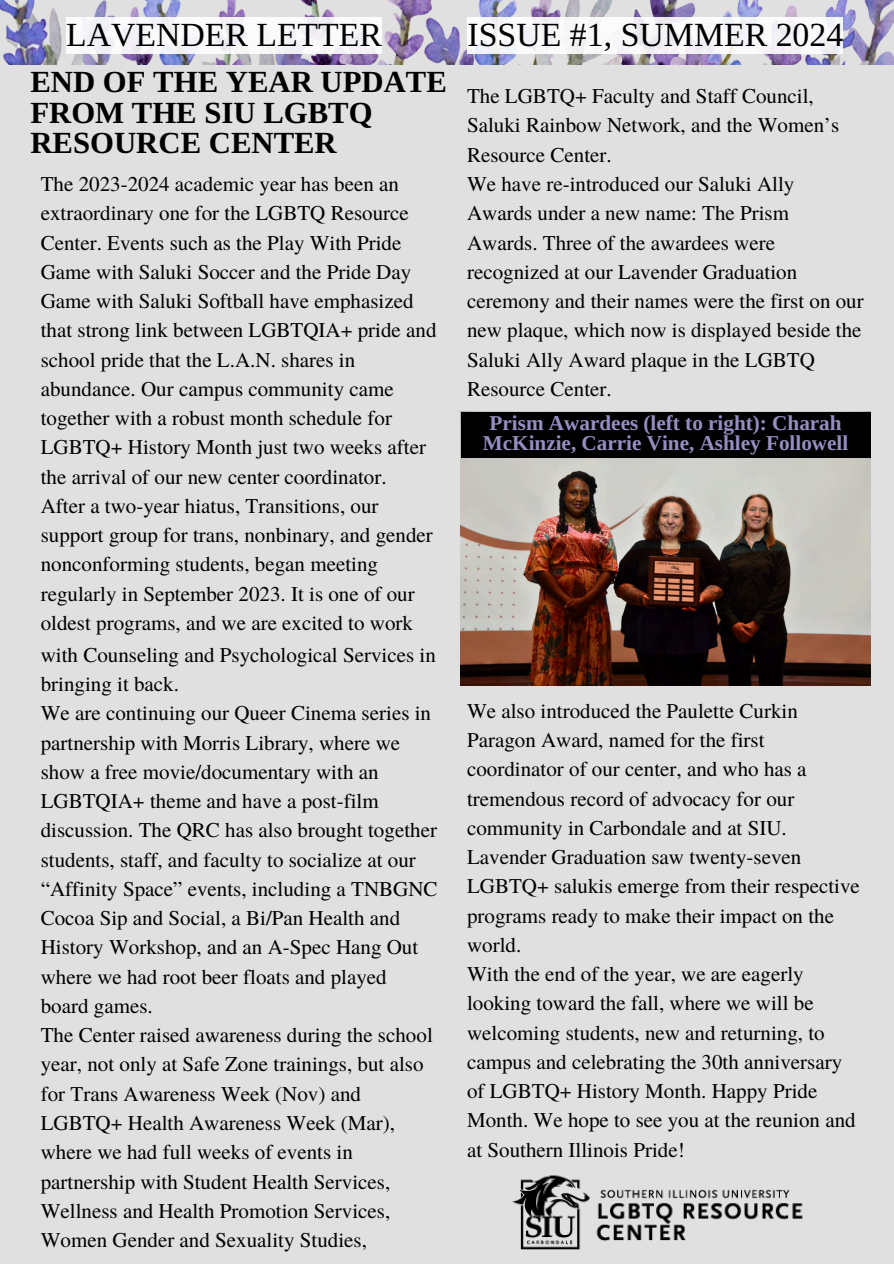
<style>
.page{position:relative;width:894px;height:1264px;background:#fff}
.page>*{position:absolute;margin:0;border:0;box-sizing:border-box;transform-origin:0 0}
.t1{font:33.75px "Libra Serif Modern";color:#000}
.t2{font:700 30.75px/30.3px "Libra Serif Modern";color:#000}
.t3{font:700 21.15px/20.2px "Libra Serif Modern";color:#988dc1;text-align:center}
.t4{font:21px/29.2px "Te X Gyre Termes";color:#000}
</style>
<div class="page">
<div style="left:0;top:0;width:893px;height:1263px;background:#e0e0e0"></div>
<img style="left:0;top:0;width:893px;height:64px">
<img style="left:460px;top:458px;width:410px;height:227px">
<img style="left:512px;top:1175px;width:291px;height:75px">
<div style="left:460px;top:412px;width:410px;height:46px;background:#000"></div>
<div style="left:66px;top:18px;width:316px;height:36px;background:#fff"></div>
<div style="left:467px;top:18px;width:376px;height:36px;background:#f8f7fa"></div>
<h1 class="t1" style="left:66px;top:17px;width:317px">LAVENDER LETTER</h1>
<p class="t1" style="left:467px;top:17px;width:377px">ISSUE #1, SUMMER 2024</p>
<p class="t2" style="left:30px;top:66px;width:418px">END OF THE YEAR UPDATE<br>FROM THE SIU LGBTQ<br>RESOURCE CENTER</p>
<p class="t4" style="left:41px;top:168px;width:397px">The 2023-2024 academic year has been an extraordinary one for the LGBTQ Resource Center. Events such as the Play With Pride Game with Saluki Soccer and the Pride Day Game with Saluki Softball have emphasized that strong link between LGBTQIA+ pride and school pride that the L.A.N. shares in abundance. Our campus community came together with a robust month schedule for LGBTQ+ History Month just two weeks after the arrival of our new center coordinator.</p>
<p class="t4" style="left:41px;top:490px;width:393px">After a two-year hiatus, Transitions, our support group for trans, nonbinary, and gender nonconforming students, began meeting regularly in September 2023. It is one of our oldest programs, and we are excited to work</p>
<p class="t4" style="left:41px;top:639px;width:396px">with Counseling and Psychological Services in bringing it back.</p>
<p class="t4" style="left:41px;top:697px;width:398px">We are continuing our Queer Cinema series in partnership with Morris Library, where we show a free movie/documentary with an LGBTQIA+ theme and have a post-film discussion. The QRC has also brought together students, staff, and faculty to socialize at our “Affinity Space” events, including a TNBGNC Cocoa Sip and Social, a Bi/Pan Health and History Workshop, and an A-Spec Hang Out where we had root beer floats and played board games.</p>
<p class="t4" style="left:41px;top:1019px;width:393px">The Center raised awareness during the school year, not only at Safe Zone trainings, but also for Trans Awareness Week (Nov) and LGBTQ+ Health Awareness Week (Mar), where we had full weeks of events in partnership with Student Health Services, Wellness and Health Promotion Services, Women Gender and Sexuality Studies,</p>
<p class="t4" style="left:467px;top:80px;width:373px">The LGBTQ+ Faculty and Staff Council,<br>Saluki Rainbow Network, and the Women’s<br>Resource Center.</p>
<p class="t4" style="left:467px;top:168px;width:398px">We have re-introduced our Saluki Ally Awards under a new name: The Prism Awards. Three of the awardees were recognized at our Lavender Graduation ceremony and their names were the first on our new plaque, which now is displayed beside the Saluki Ally Award plaque in the LGBTQ Resource Center.</p>
<p class="t3" style="left:483px;top:412px;width:367px">Prism Awardees (left to right): Charah<br>McKinzie, Carrie Vine, Ashley Followell</p>
<p class="t4" style="left:467px;top:695px;width:394px">We also introduced the Paulette Curkin Paragon Award, named for the first coordinator of our center, and who has a tremendous record of advocacy for our community in Carbondale and at SIU.<br>Lavender Graduation saw twenty-seven LGBTQ+ salukis emerge from their respective programs ready to make their impact on the world.</p>
<h3 class="t4" style="left:467px;top:958px;width:390px">With the end of the year, we are eagerly looking toward the fall, where we will be welcoming students, new and returning, to campus and celebrating the 30th anniversary of LGBTQ+ History Month. Happy Pride Month. We hope to see you at the reunion and at Southern Illinois Pride!</h3>
</div>
